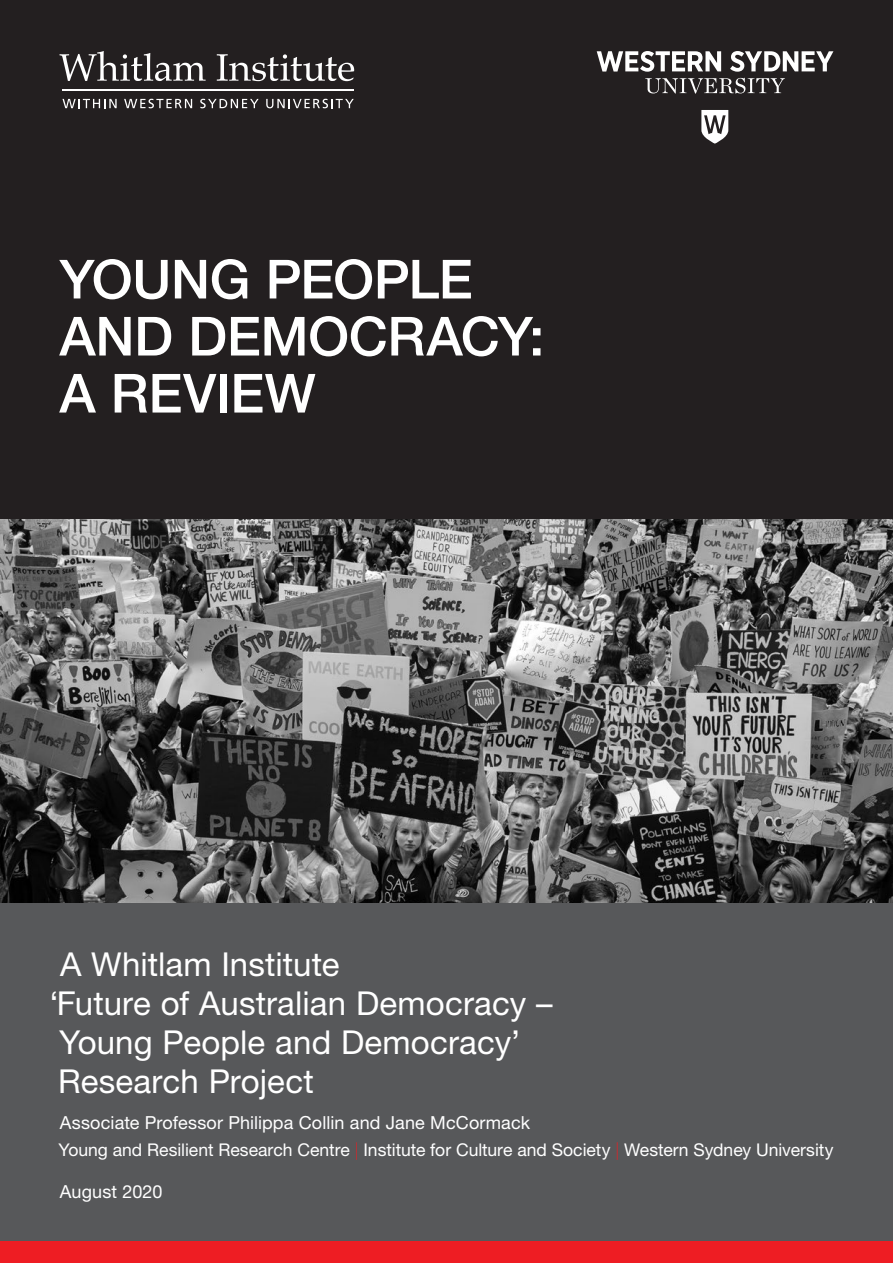
<style>
.page{position:relative;width:893px;height:1263px;background:#fff}
.page>*{position:absolute;margin:0;border:0;box-sizing:border-box;transform-origin:0 0}
.t1{font:500 54px/57px "Helvetica Neue";letter-spacing:-.005em;color:#fff}
.t2{font:33px/39px "Helvetica Neue LT Pro";letter-spacing:.005em;color:#fff}
.t3{font:18px "Helvetica Neue LT Pro";letter-spacing:.005em;color:#fff}
.t4{font:17.55px "Helvetica Neue";color:#fff}
.s1{font-weight:100;color:#ee1d23}
</style>
<div class="page">
<div style="left:0;top:0;width:893px;height:520px;background:#231f20"></div>
<div style="left:0;top:902px;width:893px;height:361px;background:#57585a"></div>
<hr style="left:62px;top:90px;width:292px;height:1px;background:#fff">
<svg style="left:60px;top:51px;width:146px;height:30px"></svg>
<svg style="left:217px;top:54px;width:137px;height:27px"></svg>
<svg style="left:62px;top:99px;width:55px;height:9px"></svg>
<svg style="left:124px;top:99px;width:68px;height:9px"></svg>
<svg style="left:200px;top:99px;width:59px;height:9px"></svg>
<svg style="left:266px;top:99px;width:88px;height:9px"></svg>
<svg style="left:645px;top:78px;width:140px;height:16px"></svg>
<svg style="left:597px;top:51px;width:124px;height:21px"></svg>
<svg style="left:730px;top:51px;width:103px;height:21px"></svg>
<svg style="left:701px;top:110px;width:27px;height:34px"></svg>
<img style="left:0;top:520px;width:893px;height:382px">
<div style="left:0;top:1242px;width:893px;height:21px;background:#ee1d23"></div>
<h1 class="t1" style="left:60px;top:250px;width:486px">YOUNG PEOPLE<br>AND DEMOCRACY:<br>A REVIEW</h1>
<p class="t2" style="left:50px;top:944px;width:504px;text-indent:10px">A Whitlam Institute<br>‘Future of Australian Democracy –<br>Young People and Democracy’<br>Research Project</p>
<p class="t3" style="left:60px;top:1111px;width:472px">Associate Professor Philippa Collin and Jane McCormack</p>
<p class="t4" style="left:59px;top:1139px;width:776px">Young and Resilient Research Centre <span class="s1">|</span> Institute for Culture and Society <span class="s1">|</span> Western Sydney University</p>
<p class="t3" style="left:60px;top:1181px;width:104px">August 2020</p>
</div>
